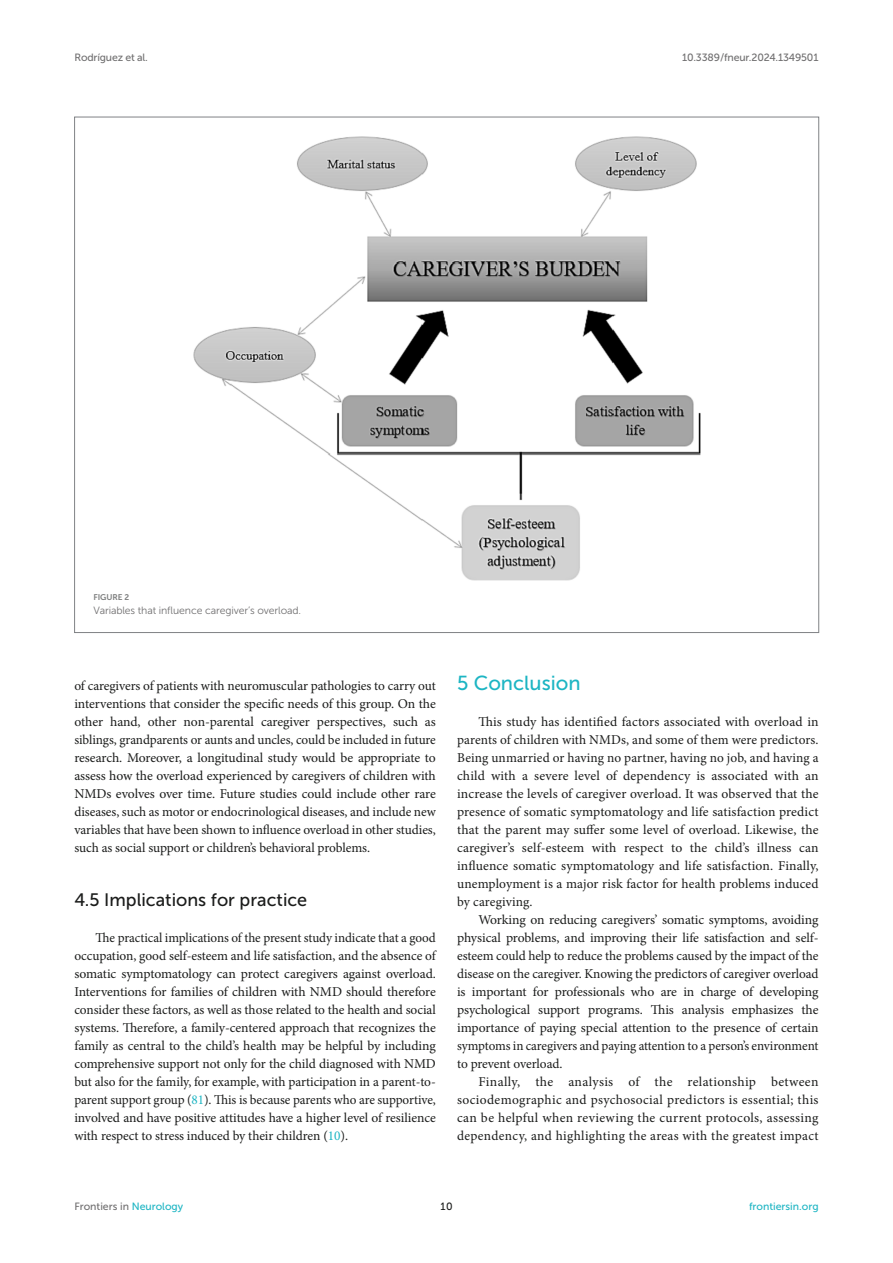
<style>
.page{position:relative;width:893px;height:1263px;background:#fff}
.page>*{position:absolute;margin:0;border:0;box-sizing:border-box;transform-origin:0 0}
.HEAD_1{font:20.25px "Museo Sans 500";color:#1db5c3}
.HEAD_2{font:18px "Museo Sans 500";color:#1b1c1b}
.TEXT_FLUSH{font:13.5px/18px "Minion Pro";color:#1b1c1b;text-align:justify}
.TEXT{font:13.5px/18px "Minion Pro";letter-spacing:-.005em;color:#1b1c1b;text-align:justify}
.t1{font:10.5px "Museo Sans 500";letter-spacing:-.015em;color:#706f70}
.FIG_LEG{font:10.5px "Museo Sans 300";letter-spacing:-.01em;color:#706f70}
.t2{font:10.5px "Museo Sans 500";color:#1db5c3}
.t3{font:10.5px "Museo Sans 500";color:#1b1c1b}
.FIG_HD{font:8.25px "Museo Sans 700";letter-spacing:-.01em;color:#7e7f7f}
.s1{color:#1db5c3}
</style>
<div class="page">
<img style="left:193px;top:136px;width:508px;height:445px">
<p class="t1" style="left:74px;top:51px;width:75px">Rodríguez et al.</p>
<p class="t1" style="left:682px;top:51px;width:138px">10.3389/fneur.2024.1349501</p>
<p class="FIG_HD" style="left:94px;top:593px;width:37px">FIGURE 2</p>
<p class="FIG_LEG" style="left:94px;top:604px;width:209px">Variables that influence caregiver’s overload.</p>
<p class="TEXT" style="left:74px;top:677px;width:363px">of caregivers of patients with neuromuscular pathologies to carry out interventions that consider the specific needs of this group. On the other hand, other non-parental caregiver perspectives, such as siblings, grandparents or aunts and uncles, could be included in future research. Moreover, a longitudinal study would be appropriate to assess how the overload experienced by caregivers of children with NMDs evolves over time. Future studies could include other rare diseases, such as motor or endocrinological diseases, and include new variables that have been shown to influence overload in other studies, such as social support or children’s behavioral problems.</p>
<p class="HEAD_2" style="left:74px;top:890px;width:234px">4.5 Implications for practice</p>
<p class="TEXT_FLUSH" style="left:74px;top:929px;width:363px;text-indent:21px">The practical implications of the present study indicate that a good occupation, good self-esteem and life satisfaction, and the absence of somatic symptomatology can protect caregivers against overload.<br>Interventions for families of children with NMD should therefore consider these factors, as well as those related to the health and social systems. Therefore, a family-centered approach that recognizes the family as central to the child’s health may be helpful by including comprehensive support not only for the child diagnosed with NMD but also for the family, for example, with participation in a parent-to&shy;parent support group (<span class="s1">81</span>). This is because parents who are supportive, involved and have positive attitudes have a higher level of resilience with respect to stress induced by their children (<span class="s1">10</span>).</p>
<p class="HEAD_1" style="left:457px;top:672px;width:125px">5 Conclusion</p>
<p class="TEXT_FLUSH" style="left:457px;top:713px;width:363px;text-indent:21px">This study has identified factors associated with overload in parents of children with NMDs, and some of them were predictors.<br>Being unmarried or having no partner, having no job, and having a child with a severe level of dependency is associated with an increase the levels of caregiver overload. It was observed that the presence of somatic symptomatology and life satisfaction predict that the parent may suffer some level of overload. Likewise, the caregiver’s self-esteem with respect to the child’s illness can influence somatic symptomatology and life satisfaction. Finally, unemployment is a major risk factor for health problems induced by caregiving.</p>
<p class="TEXT" style="left:457px;top:911px;width:363px;text-indent:21px">Working on reducing caregivers’ somatic symptoms, avoiding physical problems, and improving their life satisfaction and self&shy;esteem could help to reduce the problems caused by the impact of the disease on the caregiver. Knowing the predictors of caregiver overload is important for professionals who are in charge of developing psychological support programs. This analysis emphasizes the importance of paying special attention to the presence of certain symptoms in caregivers and paying attention to a person’s environment to prevent overload.</p>
<p class="TEXT" style="left:457px;top:1073px;width:363px;text-indent:21px">Finally, the analysis of the relationship between sociodemographic and psychosocial predictors is essential; this can be helpful when reviewing the current protocols, assessing dependency, and highlighting the areas with the greatest impact</p>
<p class="t1" style="left:74px;top:1200px;width:110px">Frontiers in <span class="s1">Neurology</span></p>
<p class="t3" style="left:440px;top:1200px;width:14px">10</p>
<p class="t2" style="left:749px;top:1200px;width:71px">frontiersin.org</p>
</div>
